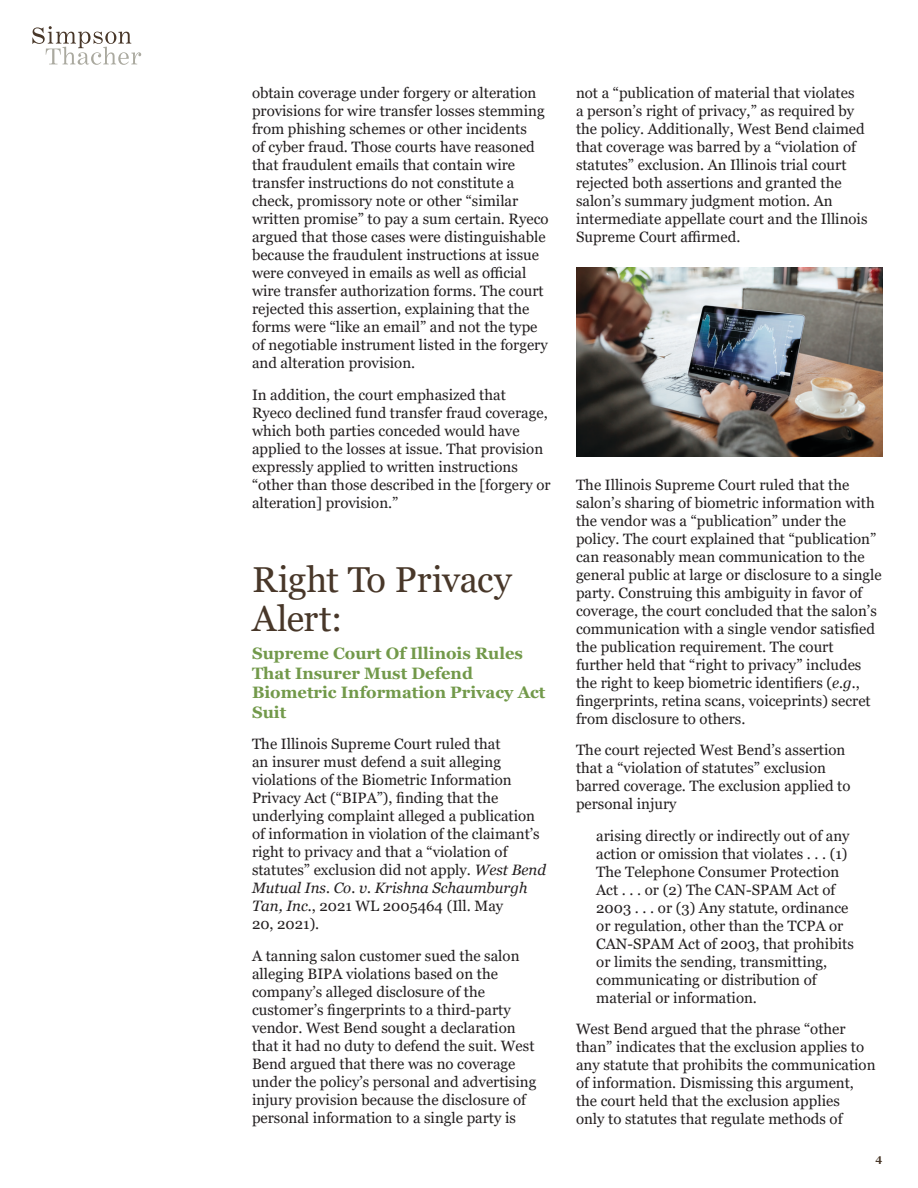
<style>
.page{position:relative;width:918px;height:1188px;background:#fff}
.page>*{position:absolute;margin:0;border:0;box-sizing:border-box;transform-origin:0 0}
.Subhead_24_26{font:36px/39px "Georgia";letter-spacing:-.005em;color:#483729}
.Head_Level_2{font:700 16.5px/19.5px "Georgia";color:#72994a}
.Standard_Text{font:15px/18px "Georgia";color:#231f20}
.IndentedBothSides{font:15px/18px "Georgia";color:#231f20}
.t1{font:700 10.5px "Georgia";color:#483729}
.s1{font-style:italic}
</style>
<div class="page">
<svg style="left:32px;top:26px;width:109px;height:39px"></svg>
<img style="left:576px;top:268px;width:306px;height:189px">
<p class="Standard_Text" style="left:252px;top:84px;width:298px">obtain coverage under forgery or alteration provisions for wire transfer losses stemming from phishing schemes or other incidents<br>of cyber fraud. Those courts have reasoned that fraudulent emails that contain wire transfer instructions do not constitute a check, promissory note or other “similar written promise” to pay a sum certain. Ryeco argued that those cases were distinguishable because the fraudulent instructions at issue were conveyed in emails as well as official wire transfer authorization forms. The court rejected this assertion, explaining that the forms were “like an email” and not the type of negotiable instrument listed in the forgery and alteration provision.</p>
<p class="Standard_Text" style="left:252px;top:386px;width:300px">In addition, the court emphasized that<br>Ryeco declined fund transfer fraud coverage, which both parties conceded would have applied to the losses at issue. That provision expressly applied to written instructions “other than those described in the [forgery or alteration] provision.”</p>
<p class="Subhead_24_26" style="left:252px;top:561px;width:261px">Right To Privacy<br>Alert:</p>
<p class="Head_Level_2" style="left:252px;top:644px;width:295px">Supreme Court Of Illinois Rules<br>That Insurer Must Defend<br>Biometric Information Privacy Act<br>Suit</p>
<p class="Standard_Text" style="left:252px;top:735px;width:296px">The Illinois Supreme Court ruled that<br>an insurer must defend a suit alleging violations of the Biometric Information Privacy Act (“BIPA”), finding that the underlying complaint alleged a publication of information in violation of the claimant’s right to privacy and that a “violation of statutes” exclusion did not apply. <span class="s1">West Bend Mutual Ins. Co. v. Krishna Schaumburgh Tan, Inc.</span>, 2021 WL 2005464 (Ill. May<br>20, 2021).</p>
<p class="Standard_Text" style="left:252px;top:947px;width:286px">A tanning salon customer sued the salon alleging BIPA violations based on the company’s alleged disclosure of the customer’s fingerprints to a third-party vendor. West Bend sought a declaration that it had no duty to defend the suit. West Bend argued that there was no coverage under the policy’s personal and advertising injury provision because the disclosure of personal information to a single party is</p>
<p class="Standard_Text" style="left:576px;top:84px;width:293px">not a “publication of material that violates<br>a person’s right of privacy,” as required by the policy. Additionally, West Bend claimed that coverage was barred by a “violation of statutes” exclusion. An Illinois trial court rejected both assertions and granted the salon’s summary judgment motion. An intermediate appellate court and the Illinois Supreme Court affirmed.</p>
<p class="Standard_Text" style="left:576px;top:476px;width:307px">The Illinois Supreme Court ruled that the salon’s sharing of biometric information with the vendor was a “publication” under the policy. The court explained that “publication” can reasonably mean communication to the general public at large or disclosure to a single party. Construing this ambiguity in favor of coverage, the court concluded that the salon’s communication with a single vendor satisfied the publication requirement. The court further held that “right to privacy” includes the right to keep biometric identifiers (<span class="s1">e.g.</span>, fingerprints, retina scans, voiceprints) secret from disclosure to others.</p>
<p class="Standard_Text" style="left:576px;top:741px;width:276px">The court rejected West Bend’s assertion that a “violation of statutes” exclusion barred coverage. The exclusion applied to personal injury</p>
<p class="IndentedBothSides" style="left:596px;top:827px;width:259px">arising directly or indirectly out of any action or omission that violates . . . (1)<br>The Telephone Consumer Protection Act . . . or (2) The CAN-SPAM Act of 2003 . . . or (3) Any statute, ordinance or regulation, other than the TCPA or CAN-SPAM Act of 2003, that prohibits or limits the sending, transmitting, communicating or distribution of material or information.</p>
<p class="Standard_Text" style="left:576px;top:1020px;width:301px">West Bend argued that the phrase “other than” indicates that the exclusion applies to any statute that prohibits the communication of information. Dismissing this argument, the court held that the exclusion applies<br>only to statutes that regulate methods of</p>
<p class="t1" style="left:876px;top:1152px;width:8px">4</p>
</div>
